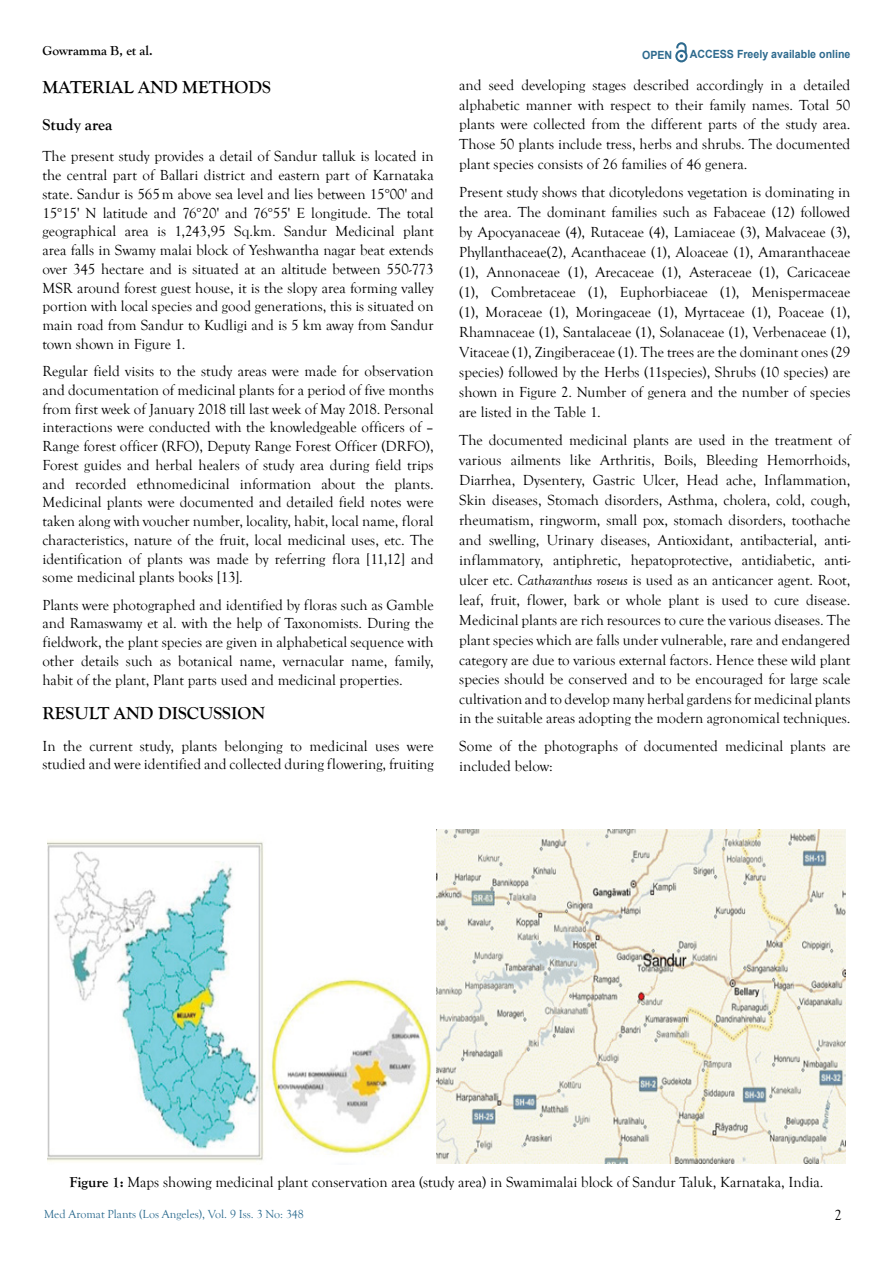
<style>
.page{position:relative;width:893px;height:1263px;background:#fff}
.page>*{position:absolute;margin:0;border:0;box-sizing:border-box;transform-origin:0 0}
.t1{font:700 18px "Goudy Old Style T";color:#000}
.t2{font:700 16.5px "Goudy Old Style T";color:#000}
.t3{font:15px/18.8px "Goudy Old Style T";color:#000;text-align:justify}
.t4{font:700 13.5px "Goudy Old Style T";color:#000}
.t5{font:12px "Goudy Old Style T";color:#2c6b8f}
.t6{font:700 11.25px "Arial";color:#2d6a8e;scale:.94 1}
.s1{font-style:italic}
.s2{font-weight:700}
</style>
<div class="page">
<svg style="left:675px;top:43px;width:12px;height:19px"></svg>
<img style="left:48px;top:834px;width:389px;height:330px">
<img style="left:437px;top:829px;width:408px;height:335px">
<p class="t4" style="left:43px;top:43px;width:112px">Gowramma B, et al.</p>
<p class="t6" style="left:642px;top:47px;width:34px">OPEN</p>
<p class="t6" style="left:690px;top:46px;width:172px">ACCESS Freely available online</p>
<p class="t1" style="left:43px;top:77px;width:230px">MATERIAL AND METHODS</p>
<p class="t2" style="left:43px;top:115px;width:71px">Study area</p>
<p class="t3" style="left:43px;top:147px;width:393px">The present study provides a detail of Sandur talluk is located in the central part of Ballari district and eastern part of Karnataka state. Sandur is 565m above sea level and lies between 15°00' and 15°15' N latitude and 76°20' and 76°55' E longitude. The total geographical area is 1,243,95 Sq.km. Sandur Medicinal plant area falls in Swamy malai block of Yeshwantha nagar beat extends over 345 hectare and is situated at an altitude between 550-773<br>MSR around forest guest house, it is the slopy area forming valley portion with local species and good generations, this is situated on main road from Sandur to Kudligi and is 5 km away from Sandur town shown in Figure 1.</p>
<p class="t3" style="left:43px;top:362px;width:393px">Regular field visits to the study areas were made for observation and documentation of medicinal plants for a period of five months from first week of January 2018 till last week of May 2018. Personal interactions were conducted with the knowledgeable officers of – Range forest officer (RFO), Deputy Range Forest Officer (DRFO), Forest guides and herbal healers of study area during field trips and recorded ethnomedicinal information about the plants.<br>Medicinal plants were documented and detailed field notes were taken along with voucher number, locality, habit, local name, floral characteristics, nature of the fruit, local medicinal uses, etc. The identification of plants was made by referring flora [11,12] and some medicinal plants books [13].</p>
<p class="t3" style="left:43px;top:596px;width:393px">Plants were photographed and identified by floras such as Gamble and Ramaswamy et al. with the help of Taxonomists. During the fieldwork, the plant species are given in alphabetical sequence with other details such as botanical name, vernacular name, family, habit of the plant, Plant parts used and medicinal properties.</p>
<p class="t1" style="left:43px;top:703px;width:224px">RESULT AND DISCUSSION</p>
<p class="t3" style="left:43px;top:737px;width:393px">In the current study, plants belonging to medicinal uses were studied and were identified and collected during flowering, fruiting</p>
<p class="t3" style="left:459px;top:76px;width:393px;line-height:19.6px">and seed developing stages described accordingly in a detailed alphabetic manner with respect to their family names. Total 50 plants were collected from the different parts of the study area.<br>Those 50 plants include tress, herbs and shrubs. The documented plant species consists of 26 families of 46 genera.</p>
<p class="t3" style="left:459px;top:183px;width:393px;line-height:20px">Present study shows that dicotyledons vegetation is dominating in the area. The dominant families such as Fabaceae (12) followed by Apocyanaceae (4), Rutaceae (4), Lamiaceae (3), Malvaceae (3), Phyllanthaceae(2), Acanthaceae (1), Aloaceae (1), Amaranthaceae (1), Annonaceae (1), Arecaceae (1), Asteraceae (1), Caricaceae (1), Combretaceae (1), Euphorbiaceae (1), Menispermaceae (1), Moraceae (1), Moringaceae (1), Myrtaceae (1), Poaceae (1), Rhamnaceae (1), Santalaceae (1), Solanaceae (1), Verbenaceae (1), Vitaceae (1), Zingiberaceae (1). The trees are the dominant ones (29 species) followed by the Herbs (11species), Shrubs (10 species) are shown in Figure 2. Number of genera and the number of species are listed in the Table 1.</p>
<p class="t3" style="left:459px;top:431px;width:393px;line-height:19.8px">The documented medicinal plants are used in the treatment of various ailments like Arthritis, Boils, Bleeding Hemorrhoids, Diarrhea, Dysentery, Gastric Ulcer, Head ache, Inflammation, Skin diseases, Stomach disorders, Asthma, cholera, cold, cough, rheumatism, ringworm, small pox, stomach disorders, toothache and swelling, Urinary diseases, Antioxidant, antibacterial, anti&shy;inflammatory, antiphretic, hepatoprotective, antidiabetic, anti&shy;ulcer etc. <span class="s1">Catharanthus roseus</span> is used as an anticancer agent. Root, leaf, fruit, flower, bark or whole plant is used to cure disease.<br>Medicinal plants are rich resources to cure the various diseases. The plant species which are falls under vulnerable, rare and endangered category are due to various external factors. Hence these wild plant species should be conserved and to be encouraged for large scale cultivation and to develop many herbal gardens for medicinal plants in the suitable areas adopting the modern agronomical techniques.</p>
<p class="t3" style="left:459px;top:737px;width:393px;line-height:19.5px">Some of the photographs of documented medicinal plants are included below:</p>
<p class="t3" style="left:69px;top:1173px;width:756px"><span class="s2">Figure 1:</span> Maps showing medicinal plant conservation area (study area) in Swamimalai block of Sandur Taluk, Karnataka, India.</p>
<p class="t5" style="left:44px;top:1207px;width:261px">Med Aromat Plants (Los Angeles), Vol. 9 Iss. 3 No: 348</p>
<p class="t3" style="left:834px;top:1206px;width:9px">2</p>
</div>
